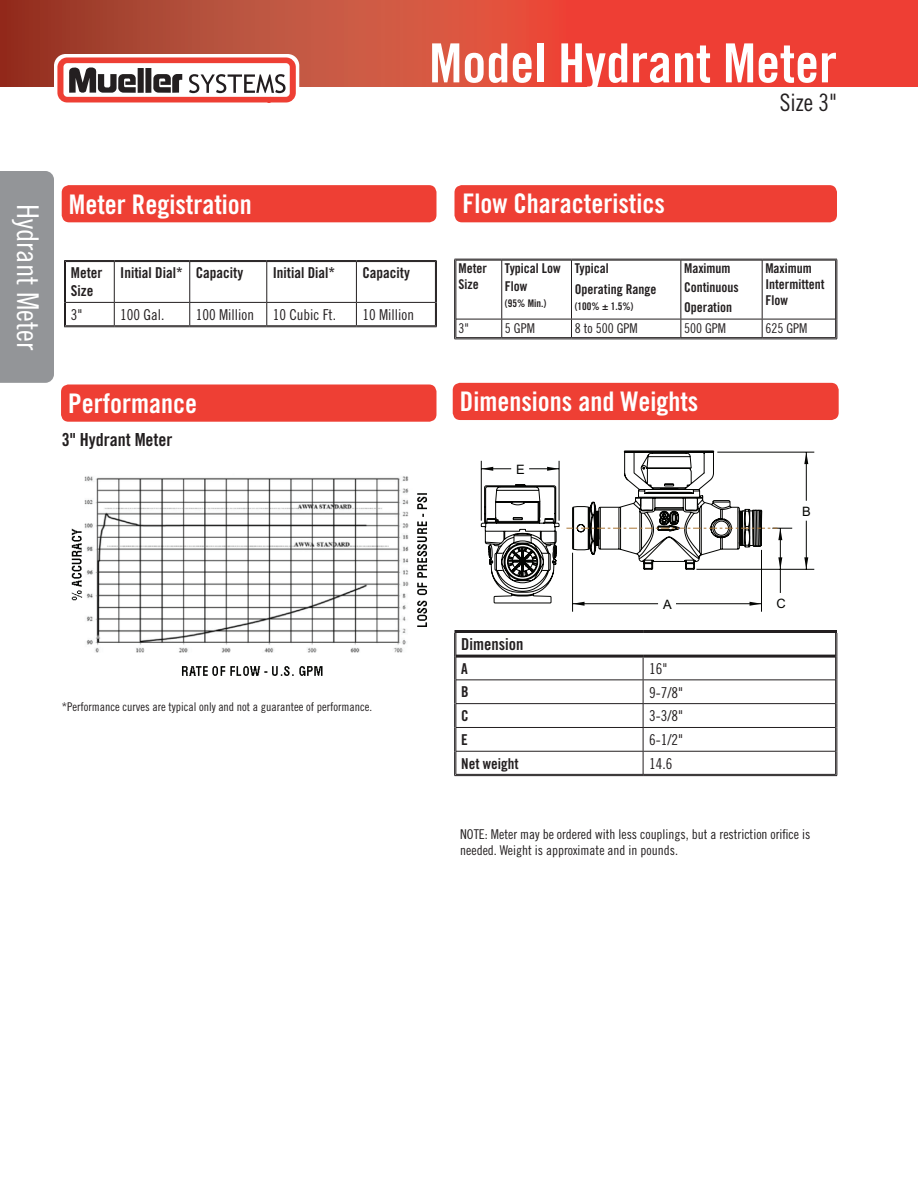
<style>
.page{position:relative;width:918px;height:1188px;background:#fff}
.page>*{position:absolute;margin:0;border:0;box-sizing:border-box;transform-origin:0 0}
.t1{font:54px "Trade Gothic Bold Cond Twenty";color:#fff}
.t2{font:30px "Trade Gothic Cond Eighteen";color:#fff}
.t3{font:27px "Trade Gothic Bold Cond Twenty";color:#fff}
.t4{font:24px "Trade Gothic Cond Eighteen";color:#231f20}
.t5{font:18px "Trade Gothic Bold Cond Twenty";color:#231f20}
.t6{font:16.5px "Trade Gothic Bold Cond Twenty";color:#231f20}
.t7{font:15px "Trade Gothic Cond Eighteen";color:#231f20}
.t8{font:15px/18px "Trade Gothic Bold Cond Twenty";color:#231f20}
.t9{font:13.5px/16.2px "Trade Gothic Cond Eighteen";color:#231f20}
.t10{font:13.5px/16.2px "Trade Gothic Bold Cond Twenty";color:#231f20}
.t11{font:12.9px "Arial";color:#040503}
.t12{font:12px "Trade Gothic Cond Eighteen";color:#231f20}
.t13{font:10.5px "Trade Gothic Bold Cond Twenty";color:#231f20}
</style>
<div class="page">
<img style="left:71px;top:476px;width:356px;height:200px">
<hr style="left:64px;top:260px;width:50px;height:1px;background:#231f20">
<hr style="left:114px;top:260px;width:76px;height:1px;background:#231f20">
<hr style="left:190px;top:260px;width:77px;height:1px;background:#231f20">
<hr style="left:267px;top:260px;width:89px;height:1px;background:#231f20">
<hr style="left:356px;top:260px;width:81px;height:1px;background:#231f20">
<hr style="left:64px;top:327px;width:50px;height:1px;background:#231f20">
<hr style="left:114px;top:327px;width:76px;height:1px;background:#231f20">
<hr style="left:190px;top:327px;width:77px;height:1px;background:#231f20">
<hr style="left:267px;top:327px;width:89px;height:1px;background:#231f20">
<hr style="left:356px;top:327px;width:81px;height:1px;background:#231f20">
<svg style="left:64px;top:261px;width:373px;height:66px"></svg>
<svg style="left:481px;top:451px;width:333px;height:161px"></svg>
<svg style="left:481px;top:467px;width:301px;height:111px"></svg>
<svg style="left:643px;top:658px;width:1px;height:116px"></svg>
<svg style="left:454px;top:633px;width:3px;height:142px"></svg>
<svg style="left:835px;top:633px;width:3px;height:143px"></svg>
<hr style="left:456px;top:774px;width:187px;height:1px;background:#231f20">
<hr style="left:454px;top:775px;width:189px;height:1px;background:#231f20">
<hr style="left:643px;top:774px;width:193px;height:1px;background:#231f20">
<hr style="left:643px;top:775px;width:194px;height:1px;background:#231f20">
<hr style="left:454px;top:630px;width:189px;height:3px;background:#231f20">
<hr style="left:643px;top:630px;width:194px;height:3px;background:#231f20">
<hr style="left:456px;top:655px;width:187px;height:3px;background:#231f20">
<hr style="left:643px;top:655px;width:193px;height:3px;background:#231f20">
<hr style="left:456px;top:679px;width:187px;height:1px;background:#231f20">
<hr style="left:643px;top:679px;width:193px;height:1px;background:#231f20">
<hr style="left:456px;top:703px;width:187px;height:1px;background:#231f20">
<hr style="left:643px;top:703px;width:193px;height:1px;background:#231f20">
<hr style="left:456px;top:727px;width:187px;height:1px;background:#231f20">
<hr style="left:643px;top:727px;width:193px;height:1px;background:#231f20">
<hr style="left:456px;top:751px;width:187px;height:1px;background:#231f20">
<hr style="left:643px;top:751px;width:193px;height:1px;background:#231f20">
<hr style="left:454px;top:259px;width:48px;height:1px;background:#231f20">
<hr style="left:502px;top:259px;width:70px;height:1px;background:#231f20">
<hr style="left:572px;top:259px;width:109px;height:1px;background:#231f20">
<hr style="left:681px;top:259px;width:81px;height:1px;background:#231f20">
<hr style="left:762px;top:259px;width:75px;height:1px;background:#231f20">
<hr style="left:837px;top:259px;width:1px;height:60px;background:#231f20">
<svg style="left:454px;top:260px;width:384px;height:79px"></svg>
<hr style="left:456px;top:337px;width:46px;height:1px;background:#231f20">
<hr style="left:454px;top:339px;width:48px;height:1px;background:#231f20">
<hr style="left:502px;top:337px;width:70px;height:1px;background:#231f20">
<hr style="left:502px;top:339px;width:70px;height:1px;background:#231f20">
<hr style="left:572px;top:337px;width:109px;height:1px;background:#231f20">
<hr style="left:572px;top:339px;width:109px;height:1px;background:#231f20">
<hr style="left:681px;top:337px;width:81px;height:1px;background:#231f20">
<hr style="left:681px;top:339px;width:81px;height:1px;background:#231f20">
<hr style="left:762px;top:337px;width:74px;height:1px;background:#231f20">
<hr style="left:762px;top:339px;width:75px;height:1px;background:#231f20">
<svg style="left:0;top:0;width:918px;height:87px;background:#d54637"></svg>
<svg style="left:54px;top:54px;width:245px;height:49px"></svg>
<div style="left:0;top:171px;width:54px;height:212px;background:#939598"></div>
<div style="left:62px;top:185px;width:374px;height:37px;background:#ee3f34;border-radius:8px"></div>
<div style="left:454px;top:185px;width:383px;height:37px;background:#ee3f34;border-radius:8px"></div>
<div style="left:61px;top:385px;width:375px;height:37px;background:#ee3f34;border-radius:8px"></div>
<div style="left:453px;top:383px;width:386px;height:37px;background:#ee3f34;border-radius:8px"></div>
<h1 class="t1" style="left:429px;top:30px;width:409px">Model Hydrant Meter</h1>
<h3 class="t4" style="left:780px;top:88px;width:59px">Size 3"</h3>
<h2 class="t2" style="left:46px;top:204px;width:148px;rotate:90deg">Hydrant Meter</h2>
<h3 class="t3" style="left:69px;top:187px;width:184px">Meter Registration</h3>
<h3 class="t3" style="left:462px;top:187px;width:204px">Flow Characteristics</h3>
<p class="t8" style="left:71px;top:264px;width:33px">Meter<br>Size</p>
<p class="t8" style="left:120px;top:264px;width:124px">Initial Dial* Capacity</p>
<p class="t8" style="left:273px;top:264px;width:64px">Initial Dial*</p>
<p class="t8" style="left:362px;top:264px;width:49px">Capacity</p>
<p class="t7" style="left:71px;top:306px;width:13px">3"</p>
<p class="t7" style="left:120px;top:306px;width:46px">100 Gal.</p>
<p class="t7" style="left:196px;top:306px;width:142px">100 Million 10 Cubic Ft.</p>
<p class="t7" style="left:362px;top:306px;width:53px">10 Million</p>
<p class="t10" style="left:458px;top:260px;width:30px">Meter<br>Size</p>
<p class="t10" style="left:505px;top:259px;width:57px;line-height:18px">Typical Low<br>Flow</p>
<p class="t13" style="left:505px;top:297px;width:43px">(95% Min.)</p>
<p class="t10" style="left:575px;top:258px;width:83px;line-height:21.1px">Typical<br>Operating Range</p>
<p class="t13" style="left:575px;top:300px;width:60px">(100% ± 1.5%)</p>
<p class="t10" style="left:684px;top:258px;width:56px;line-height:19.5px">Maximum<br>Continuous<br>Operation</p>
<p class="t10" style="left:765px;top:260px;width:61px">Maximum<br>Intermittent<br>Flow</p>
<p class="t9" style="left:458px;top:320px;width:12px">3"</p>
<p class="t9" style="left:505px;top:320px;width:31px">5 GPM</p>
<p class="t9" style="left:575px;top:320px;width:64px">8 to 500 GPM</p>
<p class="t9" style="left:684px;top:320px;width:43px">500 GPM</p>
<p class="t9" style="left:765px;top:320px;width:43px">625 GPM</p>
<h3 class="t3" style="left:68px;top:387px;width:130px">Performance</h3>
<h3 class="t3" style="left:460px;top:385px;width:240px">Dimensions and Weights</h3>
<h3 class="t5" style="left:62px;top:428px;width:112px">3" Hydrant Meter</h3>
<p class="t11" style="left:516px;top:462px;width:10px">E</p>
<p class="t11" style="left:802px;top:504px;width:10px">B</p>
<p class="t12" style="left:62px;top:700px;width:312px">*Performance curves are typical only and not a guarantee of performance.</p>
<p class="t11" style="left:663px;top:597px;width:10px">A</p>
<p class="t11" style="left:776px;top:596px;width:11px">C</p>
<p class="t6" style="left:461px;top:634px;width:64px">Dimension</p>
<p class="t8" style="left:461px;top:659px;width:8px">A</p>
<p class="t7" style="left:649px;top:660px;width:20px">16"</p>
<p class="t8" style="left:461px;top:683px;width:9px">B</p>
<p class="t7" style="left:649px;top:683px;width:36px">9-7/8"</p>
<p class="t8" style="left:461px;top:707px;width:9px">C</p>
<p class="t7" style="left:649px;top:707px;width:36px">3-3/8"</p>
<p class="t8" style="left:461px;top:730px;width:8px">E</p>
<p class="t7" style="left:649px;top:731px;width:36px">6-1/2"</p>
<p class="t8" style="left:461px;top:754px;width:59px">Net weight</p>
<p class="t7" style="left:649px;top:755px;width:25px">14.6</p>
<p class="t9" style="left:460px;top:826px;width:352px">NOTE: Meter may be ordered with less couplings, but a restriction orifice is needed. Weight is approximate and in pounds.</p>
</div>
